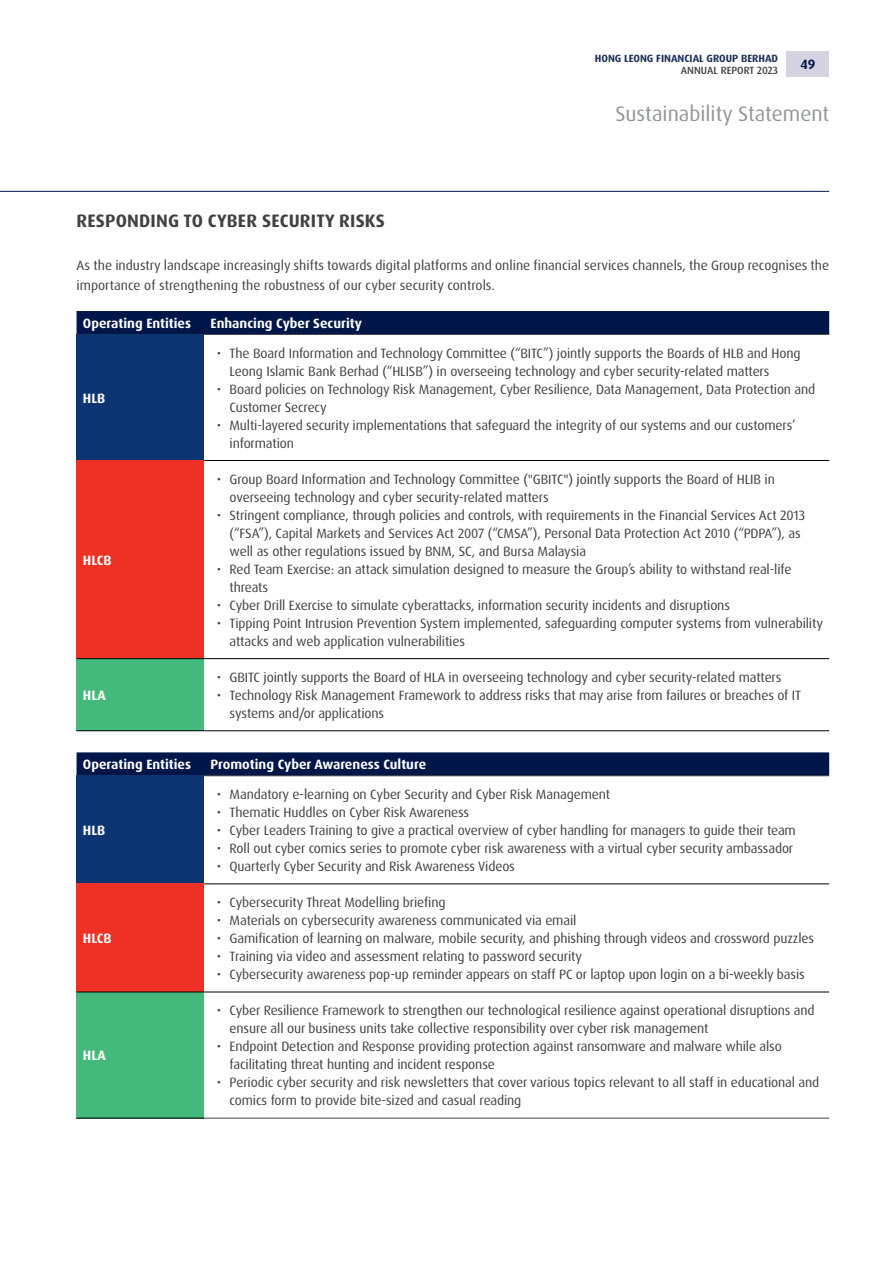
<style>
.page{position:relative;width:893px;height:1263px;background:#fff}
.page>*{position:absolute;margin:0;border:0;box-sizing:border-box;transform-origin:0 0}
.t1{font:21px "Dax OT";color:#939598}
.t2{font:700 18px "Dax OT";letter-spacing:.01em;color:#414042}
.t3{font:13.5px/18px "Dax OT";letter-spacing:-.01em;color:#414042}
.t4{font:700 13.5px "Dax OT";color:#fff}
.t5{font:700 13.5px "Dax OT";color:#001648}
.t6{font:700 10.5px "Dax OT";color:#1d2e5a}
.t7{font:500 10.5px "Dax OT";color:#414042}
</style>
<div class="page">
<hr style="left:0;top:191px;width:829px;height:1px;background:#001648">
<div style="left:787px;top:51px;width:42px;height:26px;background:#d3d4e0"></div>
<div style="left:77px;top:311px;width:752px;height:23px;background:#001648"></div>
<div style="left:77px;top:334px;width:127px;height:126px;background:#0c3571"></div>
<div style="left:77px;top:460px;width:127px;height:199px;background:#ee3124"></div>
<div style="left:77px;top:659px;width:127px;height:72px;background:#45b97c"></div>
<hr style="left:77px;top:658px;width:127px;height:1px;background:#000">
<hr style="left:77px;top:730px;width:127px;height:1px;background:#000">
<hr style="left:204px;top:730px;width:625px;height:1px;background:#000">
<hr style="left:204px;top:658px;width:625px;height:1px;background:#000">
<hr style="left:204px;top:334px;width:625px;height:1px;background:#414042">
<hr style="left:204px;top:460px;width:625px;height:1px;background:#000">
<div style="left:77px;top:752px;width:752px;height:24px;background:#001648"></div>
<div style="left:77px;top:776px;width:127px;height:108px;background:#0c3571"></div>
<div style="left:77px;top:884px;width:127px;height:108px;background:#ee3124"></div>
<div style="left:77px;top:992px;width:127px;height:126px;background:#45b97c"></div>
<hr style="left:204px;top:775px;width:625px;height:1px;background:#414042">
<hr style="left:204px;top:884px;width:625px;height:1px;background:#000">
<hr style="left:77px;top:992px;width:127px;height:1px;background:#000">
<hr style="left:204px;top:992px;width:625px;height:1px;background:#000">
<hr style="left:77px;top:1118px;width:127px;height:1px;background:#000">
<hr style="left:204px;top:1118px;width:625px;height:1px;background:#414042">
<p class="t6" style="left:595px;top:51px;width:185px">HONG LEONG FINANCIAL GROUP BERHAD</p>
<p class="t7" style="left:681px;top:64px;width:99px">ANNUAL REPORT 2023</p>
<p class="t5" style="left:801px;top:56px;width:16px">49</p>
<h1 class="t1" style="left:615px;top:100px;width:215px">Sustainability Statement</h1>
<h2 class="t2" style="left:77px;top:209px;width:310px">RESPONDING TO CYBER SECURITY RISKS</h2>
<p class="t3" style="left:77px;top:256px;width:754px;line-height:19.5px">As the industry landscape increasingly shifts towards digital platforms and online financial services channels, the Group recognises the importance of strengthening the robustness of our cyber security controls.</p>
<p class="t4" style="left:83px;top:315px;width:110px">Operating Entities</p>
<p class="t4" style="left:210px;top:315px;width:153px">Enhancing Cyber Security</p>
<p class="t4" style="left:83px;top:389px;width:24px">HLB</p>
<p class="t4" style="left:83px;top:551px;width:30px">HLCB</p>
<p class="t4" style="left:83px;top:687px;width:24px">HLA</p>
<p class="t3" style="left:230px;top:344px;width:572px;text-indent:-13px">• The Board Information and Technology Committee (“BITC”) jointly supports the Boards of HLB and Hong<br>Leong Islamic Bank Berhad (“HLISB”) in overseeing technology and cyber security-related matters</p>
<p class="t3" style="left:230px;top:380px;width:587px;text-indent:-13px">• Board policies on Technology Risk Management, Cyber Resilience, Data Management, Data Protection and<br>Customer Secrecy</p>
<p class="t3" style="left:230px;top:416px;width:568px;text-indent:-13px">• Multi-layered security implementations that safeguard the integrity of our systems and our customers’ information</p>
<p class="t3" style="left:230px;top:470px;width:547px;text-indent:-13px">• Group Board Information and Technology Committee ("GBITC") jointly supports the Board of HLIB in overseeing technology and cyber security-related matters</p>
<p class="t3" style="left:230px;top:506px;width:577px;text-indent:-13px">• Stringent compliance, through policies and controls, with requirements in the Financial Services Act 2013 (“FSA”), Capital Markets and Services Act 2007 (“CMSA”), Personal Data Protection Act 2010 (“PDPA”), as well as other regulations issued by BNM, SC, and Bursa Malaysia</p>
<p class="t3" style="left:230px;top:560px;width:563px;text-indent:-13px">• Red Team Exercise: an attack simulation designed to measure the Group’s ability to withstand real-life threats</p>
<p class="t3" style="left:217px;top:596px;width:515px">• Cyber Drill Exercise to simulate cyberattacks, information security incidents and disruptions</p>
<p class="t3" style="left:230px;top:614px;width:595px;text-indent:-13px">• Tipping Point Intrusion Prevention System implemented, safeguarding computer systems from vulnerability attacks and web application vulnerabilities</p>
<p class="t3" style="left:217px;top:668px;width:566px">• GBITC jointly supports the Board of HLA in overseeing technology and cyber security-related matters</p>
<p class="t3" style="left:230px;top:686px;width:573px;text-indent:-13px">• Technology Risk Management Framework to address risks that may arise from failures or breaches of IT systems and/or applications</p>
<p class="t4" style="left:83px;top:756px;width:110px">Operating Entities</p>
<p class="t4" style="left:210px;top:756px;width:217px">Promoting Cyber Awareness Culture</p>
<p class="t4" style="left:83px;top:822px;width:24px">HLB</p>
<p class="t4" style="left:83px;top:930px;width:30px">HLCB</p>
<p class="t4" style="left:83px;top:1047px;width:24px">HLA</p>
<p class="t3" style="left:217px;top:785px;width:395px">• Mandatory e-learning on Cyber Security and Cyber Risk Management</p>
<p class="t3" style="left:217px;top:803px;width:254px">• Thematic Huddles on Cyber Risk Awareness</p>
<p class="t3" style="left:217px;top:821px;width:580px">• Cyber Leaders Training to give a practical overview of cyber handling for managers to guide their team</p>
<p class="t3" style="left:217px;top:839px;width:578px">• Roll out cyber comics series to promote cyber risk awareness with a virtual cyber security ambassador</p>
<p class="t3" style="left:217px;top:857px;width:300px">• Quarterly Cyber Security and Risk Awareness Videos</p>
<p class="t3" style="left:217px;top:894px;width:230px">• Cybersecurity Threat Modelling briefing</p>
<p class="t3" style="left:217px;top:912px;width:361px">• Materials on cybersecurity awareness communicated via email</p>
<p class="t3" style="left:217px;top:930px;width:599px">• Gamification of learning on malware, mobile security, and phishing through videos and crossword puzzles</p>
<p class="t3" style="left:217px;top:948px;width:367px">• Training via video and assessment relating to password security</p>
<p class="t3" style="left:217px;top:966px;width:589px">• Cybersecurity awareness pop-up reminder appears on staff PC or laptop upon login on a bi-weekly basis</p>
<p class="t3" style="left:230px;top:1002px;width:587px;text-indent:-13px">• Cyber Resilience Framework to strengthen our technological resilience against operational disruptions and ensure all our business units take collective responsibility over cyber risk management</p>
<p class="t3" style="left:230px;top:1038px;width:554px;text-indent:-13px">• Endpoint Detection and Response providing protection against ransomware and malware while also facilitating threat hunting and incident response</p>
<p class="t3" style="left:230px;top:1074px;width:591px;text-indent:-13px">• Periodic cyber security and risk newsletters that cover various topics relevant to all staff in educational and comics form to provide bite-sized and casual reading</p>
</div>
